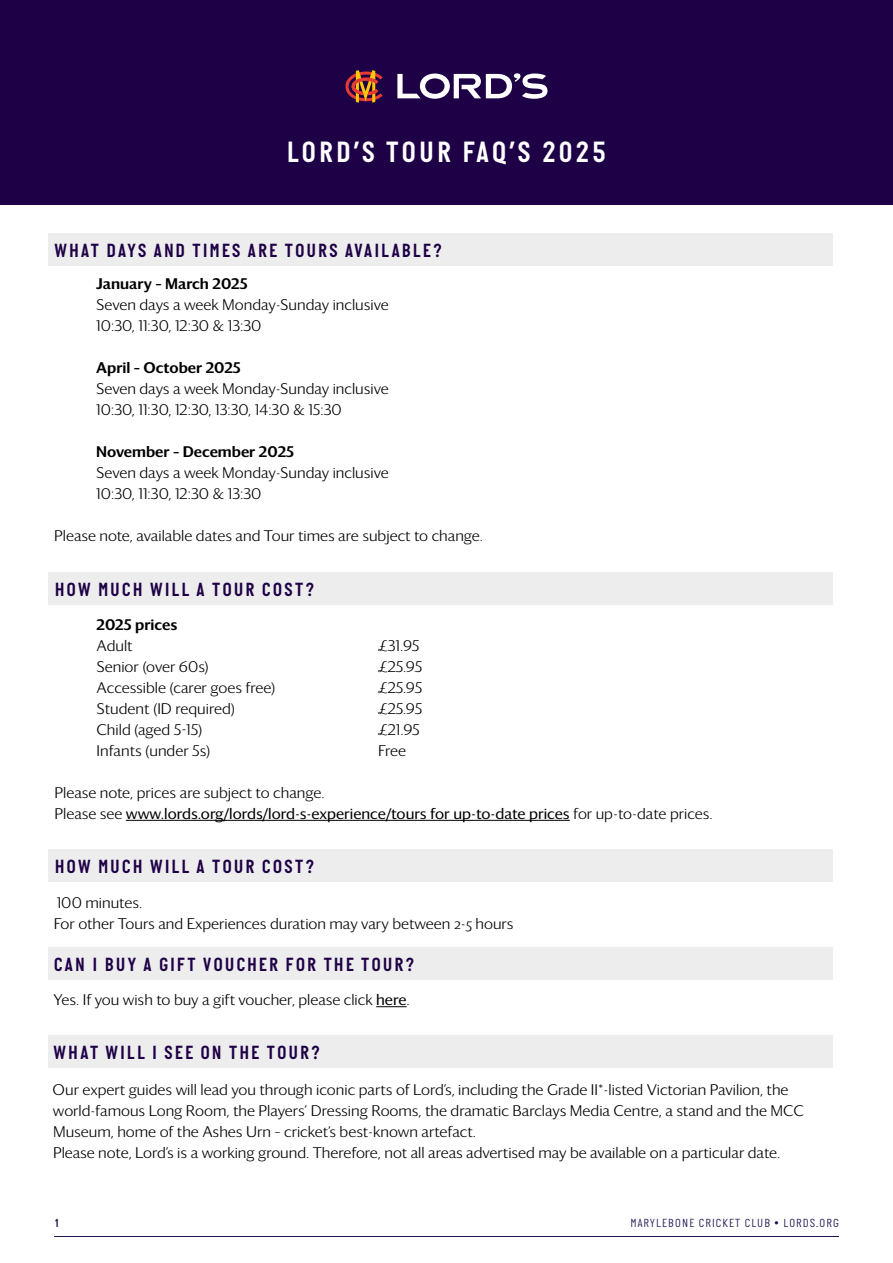
<style>
.page{position:relative;width:893px;height:1263px;background:#fff}
.page>*{position:absolute;margin:0;border:0;box-sizing:border-box;transform-origin:0 0}
.t1{font:600 30px "Italian Plate No 2";letter-spacing:.1em;color:#fff}
.t2{font:600 19.5px "Italian Plate No 2";letter-spacing:.11em;color:#1e0046}
.t3{font:300 15px/21px "Darby Sans";color:#000}
.t4{font:500 15px "Darby Sans";color:#000}
.t5{font:300 12px "Italian Plate No 2";letter-spacing:.1em;color:#211452}
.t6{font:600 12px "Italian Plate No 2";color:#211452}
.s1{font-weight:400}
</style>
<div class="page">
<hr style="left:54px;top:1236px;width:785px;height:1px;background:#211452">
<div style="left:48px;top:233px;width:785px;height:32px;background:#ededed"></div>
<div style="left:48px;top:572px;width:785px;height:32px;background:#ededed"></div>
<div style="left:48px;top:850px;width:785px;height:32px;background:#ededed"></div>
<div style="left:48px;top:947px;width:785px;height:32px;background:#ededed"></div>
<div style="left:48px;top:1035px;width:785px;height:33px;background:#ededed"></div>
<div style="left:0;top:0;width:893px;height:204px;background:#1e0046"></div>
<svg style="left:397px;top:73px;width:150px;height:26px"></svg>
<svg style="left:345px;top:70px;width:38px;height:33px"></svg>
<hr style="left:126px;top:820px;width:444px;height:1px;background:#000">
<hr style="left:376px;top:1006px;width:31px;height:1px;background:#000">
<h1 class="t1" style="left:287px;top:136px;width:321px">LORD’S TOUR FAQ’S 2025</h1>
<h2 class="t2" style="left:54px;top:239px;width:389px">WHAT DAYS AND TIMES ARE TOURS AVAILABLE?</h2>
<p class="t4" style="left:96px;top:273px;width:153px">January – March 2025</p>
<p class="t3" style="left:96px;top:294px;width:294px">Seven days a week Monday-Sunday inclusive<br>10:30, 11:30, 12:30 &amp; 13:30</p>
<p class="t4" style="left:96px;top:357px;width:146px">April – October 2025</p>
<p class="t3" style="left:96px;top:378px;width:294px">Seven days a week Monday-Sunday inclusive<br>10:30, 11:30, 12:30, 13:30, 14:30 &amp; 15:30</p>
<p class="t4" style="left:96px;top:441px;width:199px">November – December 2025</p>
<p class="t3" style="left:96px;top:462px;width:294px">Seven days a week Monday-Sunday inclusive<br>10:30, 11:30, 12:30 &amp; 13:30</p>
<p class="t3" style="left:54px;top:525px;width:430px">Please note, available dates and Tour times are subject to change.</p>
<h2 class="t2" style="left:55px;top:579px;width:261px">HOW MUCH WILL A TOUR COST?</h2>
<p class="t4" style="left:97px;top:613px;width:82px">2025 prices</p>
<p class="t3" style="left:97px;top:635px;width:38px">Adult</p>
<p class="t3" style="left:378px;top:635px;width:43px">£31.95</p>
<p class="t3" style="left:97px;top:656px;width:114px">Senior (over 60s)</p>
<p class="t3" style="left:378px;top:656px;width:46px">£25.95</p>
<p class="t3" style="left:97px;top:677px;width:180px">Accessible (carer goes free)</p>
<p class="t3" style="left:378px;top:677px;width:46px">£25.95</p>
<p class="t3" style="left:97px;top:698px;width:140px">Student (ID required)</p>
<p class="t3" style="left:378px;top:698px;width:46px">£25.95</p>
<p class="t3" style="left:97px;top:719px;width:107px">Child (aged 5-15)</p>
<p class="t3" style="left:378px;top:719px;width:43px">£21.95</p>
<p class="t3" style="left:97px;top:740px;width:115px">Infants (under 5s)</p>
<p class="t3" style="left:378px;top:740px;width:30px">Free</p>
<p class="t3" style="left:55px;top:782px;width:660px">Please note, prices are subject to change.<br>Please see <span class="s1">www.lords.org/lords/lord-s-experience/tours for up-to-date prices</span> for up-to-date prices.</p>
<h2 class="t2" style="left:55px;top:856px;width:261px">HOW MUCH WILL A TOUR COST?</h2>
<p class="t3" style="left:54px;top:891px;width:461px">100 minutes.<br>For other Tours and Experiences duration may vary between 2-5 hours</p>
<h2 class="t2" style="left:54px;top:953px;width:362px">CAN I BUY A GIFT VOUCHER FOR THE TOUR?</h2>
<p class="t3" style="left:53px;top:989px;width:358px">Yes. If you wish to buy a gift voucher, please click <span class="s1">here</span>.</p>
<h2 class="t2" style="left:54px;top:1042px;width:268px">WHAT WILL I SEE ON THE TOUR?</h2>
<p class="t3" style="left:53px;top:1078px;width:753px">Our expert guides will lead you through iconic parts of Lord’s, including the Grade II*-listed Victorian Pavilion, the world-famous Long Room, the Players’ Dressing Rooms, the dramatic Barclays Media Centre, a stand and the MCC Museum, home of the Ashes Urn – cricket’s best-known artefact.<br>Please note, Lord’s is a working ground. Therefore, not all areas advertised may be available on a particular date.</p>
<p class="t6" style="left:54px;top:1216px;width:7px">1</p>
<p class="t5" style="left:630px;top:1216px;width:210px">MARYLEBONE CRICKET CLUB • LORDS.ORG</p>
</div>
